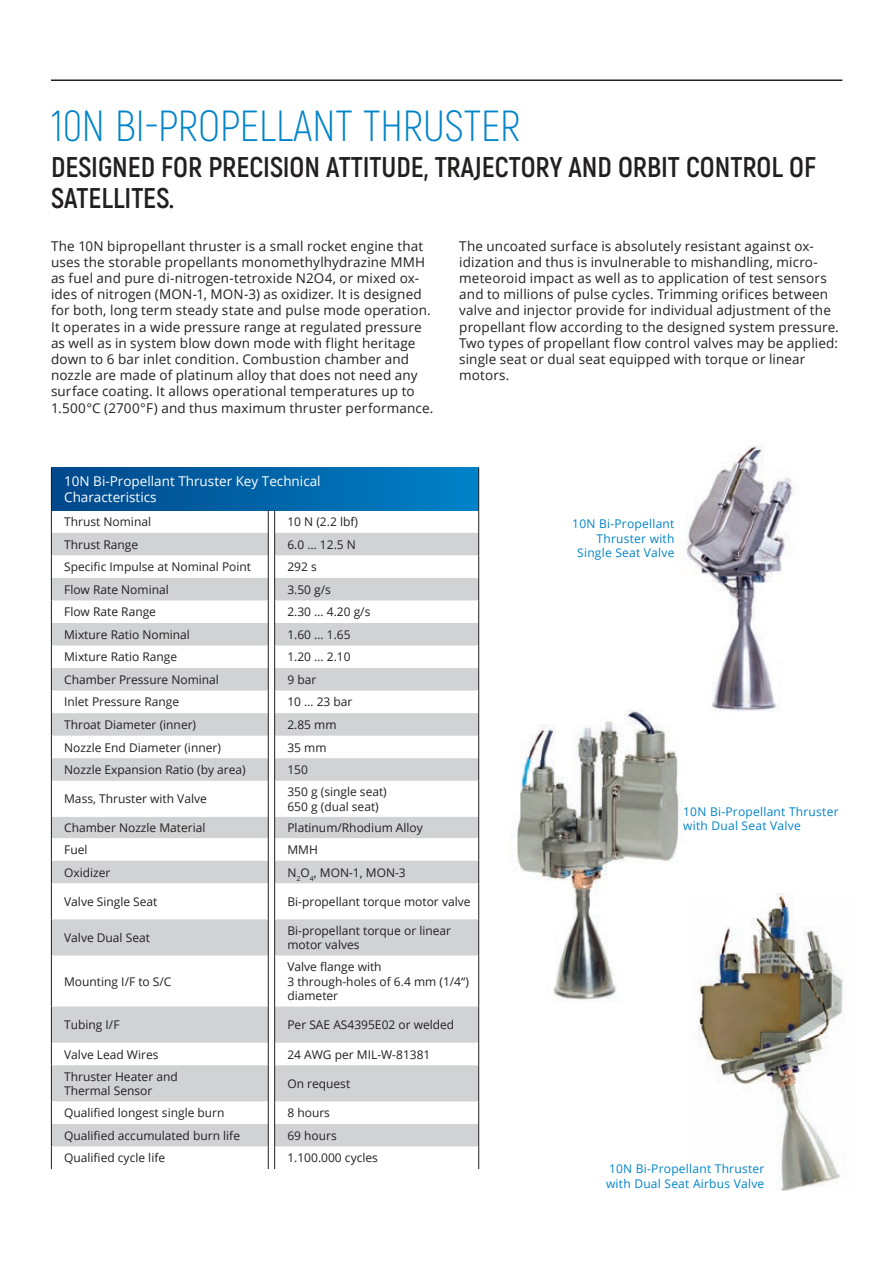
<style>
.page{position:relative;width:893px;height:1263px;background:#fff}
.page>*{position:absolute;margin:0;border:0;box-sizing:border-box;transform-origin:0 0}
.t1{font:300 43.5px "Akrobat";color:#0084ca}
.t2{font:700 28.5px/31.5px "Akrobat";color:#231f20}
.t3{font:13.5px/16.2px "Open Sans";letter-spacing:.01em;color:#231f20}
.t4{font:13.5px/16.2px "Open Sans";color:#fff}
.t5{font:12px/14.4px "Open Sans";color:#231f20}
.t6{font:12px/14.4px "Open Sans";letter-spacing:.02em;color:#0084ca}
</style>
<div class="page">
<hr style="left:892px;top:861px;width:1px;height:402px;background:#0084ca">
<div style="left:51px;top:468px;width:428px;height:42px;background:linear-gradient(to right,#01478a,#0081c7)"></div>
<svg style="left:52px;top:533px;width:426px;height:613px"></svg>
<hr style="left:51px;top:468px;width:1px;height:42px;background:#231f20">
<hr style="left:478px;top:468px;width:1px;height:42px;background:#231f20">
<hr style="left:51px;top:781px;width:1px;height:36px;background:#231f20">
<hr style="left:268px;top:781px;width:1px;height:36px;background:#231f20">
<hr style="left:274px;top:781px;width:1px;height:36px;background:#231f20">
<hr style="left:478px;top:781px;width:1px;height:36px;background:#231f20">
<hr style="left:51px;top:883px;width:1px;height:36px;background:#231f20">
<hr style="left:268px;top:883px;width:1px;height:36px;background:#231f20">
<hr style="left:274px;top:883px;width:1px;height:36px;background:#231f20">
<hr style="left:478px;top:883px;width:1px;height:36px;background:#231f20">
<hr style="left:51px;top:955px;width:1px;height:51px;background:#231f20">
<hr style="left:268px;top:955px;width:1px;height:51px;background:#231f20">
<hr style="left:274px;top:955px;width:1px;height:51px;background:#231f20">
<hr style="left:478px;top:955px;width:1px;height:51px;background:#231f20">
<svg style="left:51px;top:1043px;width:1px;height:22px"></svg>
<svg style="left:268px;top:1043px;width:7px;height:22px"></svg>
<svg style="left:478px;top:1043px;width:1px;height:22px"></svg>
<svg style="left:51px;top:510px;width:1px;height:271px"></svg>
<svg style="left:268px;top:510px;width:7px;height:271px"></svg>
<svg style="left:478px;top:510px;width:1px;height:271px"></svg>
<svg style="left:51px;top:817px;width:1px;height:66px"></svg>
<svg style="left:268px;top:817px;width:7px;height:66px"></svg>
<svg style="left:478px;top:817px;width:1px;height:66px"></svg>
<hr style="left:51px;top:919px;width:1px;height:36px;background:#231f20">
<hr style="left:268px;top:919px;width:1px;height:36px;background:#231f20">
<hr style="left:274px;top:919px;width:1px;height:36px;background:#231f20">
<hr style="left:478px;top:919px;width:1px;height:36px;background:#231f20">
<hr style="left:51px;top:1006px;width:1px;height:37px;background:#231f20">
<hr style="left:268px;top:1006px;width:1px;height:37px;background:#231f20">
<hr style="left:274px;top:1006px;width:1px;height:37px;background:#231f20">
<hr style="left:478px;top:1006px;width:1px;height:37px;background:#231f20">
<hr style="left:51px;top:1065px;width:1px;height:36px;background:#231f20">
<hr style="left:268px;top:1065px;width:1px;height:36px;background:#231f20">
<hr style="left:274px;top:1065px;width:1px;height:36px;background:#231f20">
<hr style="left:478px;top:1065px;width:1px;height:36px;background:#231f20">
<svg style="left:51px;top:1101px;width:1px;height:68px"></svg>
<svg style="left:268px;top:1101px;width:7px;height:68px"></svg>
<svg style="left:478px;top:1101px;width:1px;height:68px"></svg>
<img style="left:686px;top:445px;width:112px;height:267px">
<img style="left:698px;top:894px;width:146px;height:297px">
<hr style="left:51px;top:80px;width:791px;height:1px;background:#231f20">
<img style="left:515px;top:709px;width:175px;height:293px">
<h1 class="t1" style="left:51px;top:100px;width:471px">10N BI-PROPELLANT THRUSTER</h1>
<h2 class="t2" style="left:51px;top:151px;width:766px">DESIGNED FOR PRECISION ATTITUDE, TRAJECTORY AND ORBIT CONTROL OF<br>SATELLITES.</h2>
<p class="t3" style="left:51px;top:237px;width:384px">The 10N bipropellant thruster is a small rocket engine that uses the storable propellants monomethylhydrazine MMH as fuel and pure di-nitrogen-tetroxide N2O4, or mixed ox&shy;ides of nitrogen (MON-1, MON-3) as oxidizer. It is designed for both, long term steady state and pulse mode operation.<br>It operates in a wide pressure range at regulated pressure as well as in system blow down mode with flight heritage down to 6 bar inlet condition. Combustion chamber and nozzle are made of platinum alloy that does not need any surface coating. It allows operational temperatures up to 1.500°C (2700°F) and thus maximum thruster performance.</p>
<p class="t3" style="left:459px;top:237px;width:381px">The uncoated surface is absolutely resistant against ox&shy;idization and thus is invulnerable to mishandling, micro&shy;meteoroid impact as well as to application of test sensors and to millions of pulse cycles. Trimming orifices between valve and injector provide for individual adjustment of the propellant flow according to the designed system pressure.<br>Two types of propellant flow control valves may be applied: single seat or dual seat equipped with torque or linear motors.</p>
<p class="t4" style="left:64px;top:473px;width:258px">10N Bi-Propellant Thruster Key Technical<br>Characteristics</p>
<p class="t5" style="left:64px;top:514px;width:88px">Thrust Nominal</p>
<p class="t5" style="left:287px;top:514px;width:72px">10 N (2.2 lbf)</p>
<p class="t5" style="left:64px;top:537px;width:76px">Thrust Range</p>
<p class="t5" style="left:287px;top:537px;width:70px">6.0 … 12.5 N</p>
<p class="t5" style="left:64px;top:559px;width:189px">Specific Impulse at Nominal Point</p>
<p class="t5" style="left:287px;top:559px;width:31px">292 s</p>
<p class="t5" style="left:64px;top:582px;width:106px">Flow Rate Nominal</p>
<p class="t5" style="left:287px;top:582px;width:45px">3.50 g/s</p>
<p class="t5" style="left:64px;top:604px;width:93px">Flow Rate Range</p>
<p class="t5" style="left:287px;top:604px;width:85px">2.30 … 4.20 g/s</p>
<p class="t5" style="left:64px;top:627px;width:127px">Mixture Ratio Nominal</p>
<p class="t5" style="left:287px;top:627px;width:65px">1.60 … 1.65</p>
<p class="t5" style="left:64px;top:649px;width:115px">Mixture Ratio Range</p>
<p class="t5" style="left:287px;top:649px;width:65px">1.20 … 2.10</p>
<p class="t5" style="left:64px;top:672px;width:156px">Chamber Pressure Nominal</p>
<p class="t5" style="left:287px;top:672px;width:30px">9 bar</p>
<p class="t5" style="left:64px;top:695px;width:117px">Inlet Pressure Range</p>
<p class="t5" style="left:287px;top:695px;width:67px">10 … 23 bar</p>
<p class="t5" style="left:64px;top:717px;width:134px">Throat Diameter (inner)</p>
<p class="t5" style="left:287px;top:717px;width:51px">2.85 mm</p>
<p class="t5" style="left:64px;top:740px;width:158px">Nozzle End Diameter (inner)</p>
<p class="t5" style="left:287px;top:740px;width:41px">35 mm</p>
<p class="t5" style="left:64px;top:762px;width:183px">Nozzle Expansion Ratio (by area)</p>
<p class="t5" style="left:287px;top:762px;width:22px">150</p>
<p class="t5" style="left:64px;top:791px;width:144px">Mass, Thruster with Valve</p>
<p class="t5" style="left:287px;top:784px;width:101px">350 g (single seat)<br>650 g (dual seat)</p>
<p class="t5" style="left:64px;top:820px;width:143px">Chamber Nozzle Material</p>
<p class="t5" style="left:287px;top:820px;width:137px">Platinum/Rhodium Alloy</p>
<p class="t5" style="left:64px;top:842px;width:25px">Fuel</p>
<p class="t5" style="left:287px;top:842px;width:32px">MMH</p>
<p class="t5" style="left:64px;top:865px;width:48px">Oxidizer</p>
<p class="t5" style="left:287px;top:865px;width:120px">N<sub>2</sub>O<sub>4</sub>, MON-1, MON-3</p>
<p class="t5" style="left:64px;top:894px;width:95px">Valve Single Seat</p>
<p class="t5" style="left:287px;top:894px;width:185px">Bi-propellant torque motor valve</p>
<p class="t5" style="left:64px;top:930px;width:87px">Valve Dual Seat</p>
<p class="t5" style="left:287px;top:923px;width:165px">Bi-propellant torque or linear motor valves</p>
<p class="t5" style="left:64px;top:974px;width:109px">Mounting I/F to S/C</p>
<p class="t5" style="left:287px;top:959px;width:183px">Valve flange with<br>3 through-holes of 6.4 mm (1/4“) diameter</p>
<p class="t5" style="left:64px;top:1017px;width:57px">Tubing I/F</p>
<p class="t5" style="left:287px;top:1017px;width:168px">Per SAE AS4395E02 or welded</p>
<p class="t5" style="left:64px;top:1047px;width:96px">Valve Lead Wires</p>
<p class="t5" style="left:287px;top:1047px;width:145px">24 AWG per MIL-W-81381</p>
<p class="t5" style="left:64px;top:1069px;width:115px">Thruster Heater and<br>Thermal Sensor</p>
<p class="t5" style="left:287px;top:1076px;width:64px">On request</p>
<p class="t5" style="left:64px;top:1105px;width:162px">Qualified longest single burn</p>
<p class="t5" style="left:287px;top:1105px;width:44px">8 hours</p>
<p class="t5" style="left:64px;top:1128px;width:177px">Qualified accumulated burn life</p>
<p class="t5" style="left:287px;top:1128px;width:51px">69 hours</p>
<p class="t5" style="left:64px;top:1150px;width:103px">Qualified cycle life</p>
<p class="t5" style="left:287px;top:1150px;width:92px">1.100.000 cycles</p>
<p class="t6" style="left:572px;top:516px;width:104px;text-align:right">10N Bi-Propellant<br>Thruster with<br>Single Seat Valve</p>
<p class="t6" style="left:683px;top:804px;width:157px">10N Bi-Propellant Thruster with Dual Seat Valve</p>
<p class="t6" style="left:606px;top:1161px;width:160px">10N Bi-Propellant Thruster with Dual Seat Airbus Valve</p>
</div>
